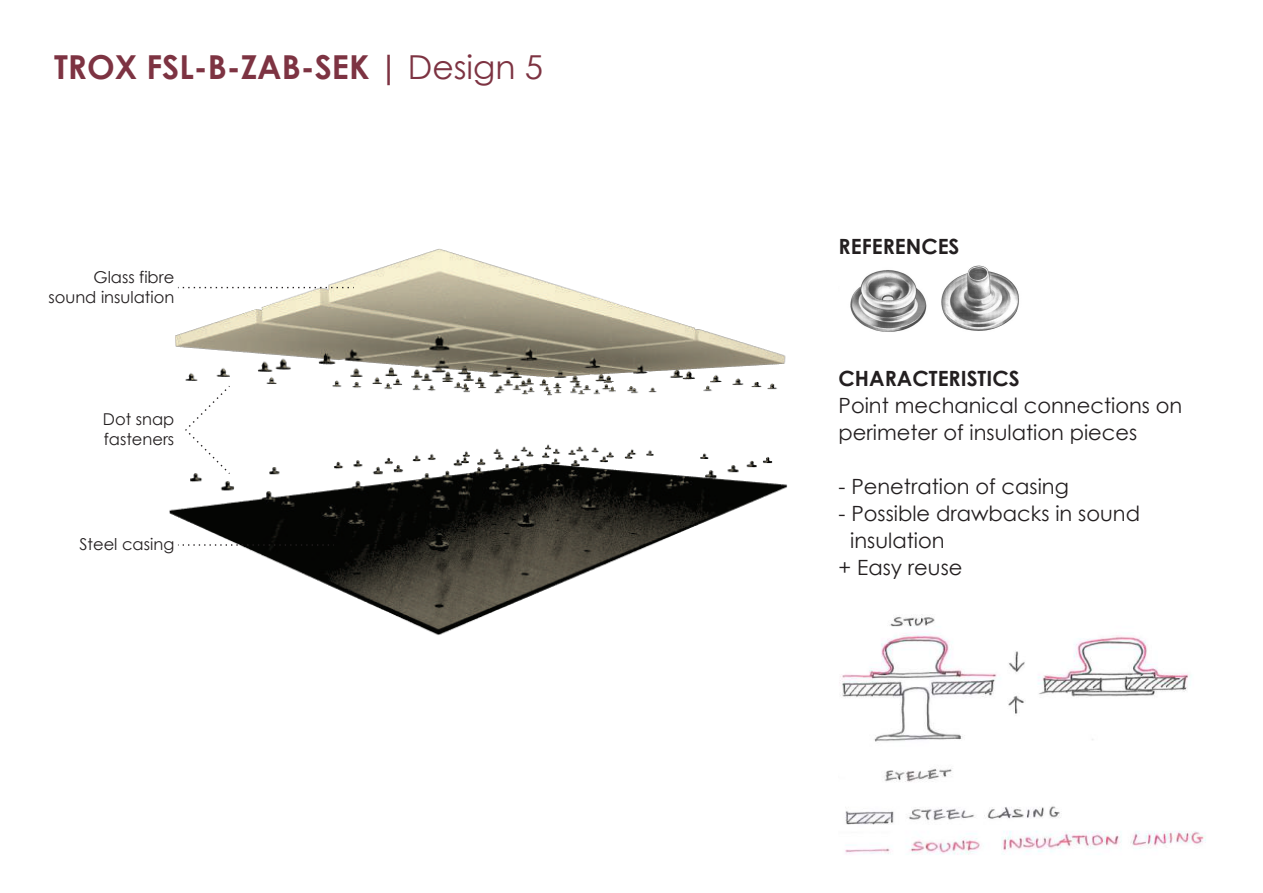
<style>
.page{position:relative;width:1263px;height:893px;background:#fff}
.page>*{position:absolute;margin:0;border:0;box-sizing:border-box;transform-origin:0 0}
.t1{font:700 33px "Century Gothic";color:#7d3342}
.t2{font:21px/27px "Century Gothic";color:#231f20}
.t3{font:700 21px "Century Gothic";color:#231f20}
.t4{font:16.35px/19.6px "Century Gothic";color:#231f20;text-align:right}
.s1{font-weight:400}
</style>
<div class="page">
<img style="left:941px;top:265px;width:78px;height:66px">
<img style="left:850px;top:270px;width:77px;height:62px">
<img style="left:839px;top:614px;width:367px;height:241px">
<img style="left:169px;top:248px;width:619px;height:387px">
<svg style="left:178px;top:287px;width:176px;height:1px"></svg>
<svg style="left:178px;top:544px;width:156px;height:2px"></svg>
<svg style="left:184px;top:384px;width:47px;height:91px"></svg>
<h1 class="t1" style="left:54px;top:42px;width:490px">TROX FSL-B-ZAB-SEK | <span class="s1">Design 5</span></h1>
<p class="t4" style="left:48px;top:267px;width:127px">Glass fibre sound insulation</p>
<p class="t4" style="left:103px;top:409px;width:73px;text-align:left">Dot snap fasteners</p>
<p class="t4" style="left:79px;top:534px;width:96px">Steel casing</p>
<p class="t3" style="left:838px;top:230px;width:122px">REFERENCES</p>
<p class="t3" style="left:838px;top:362px;width:183px">CHARACTERISTICS</p>
<p class="t2" style="left:838px;top:391px;width:345px">Point mechanical connections on perimeter of insulation pieces</p>
<p class="t2" style="left:838px;top:472px;width:232px">- Penetration of casing</p>
<p class="t2" style="left:838px;top:499px;width:303px">- Possible drawbacks in sound</p>
<p class="t2" style="left:850px;top:526px;width:96px">insulation</p>
<p class="t2" style="left:838px;top:553px;width:125px">+ Easy reuse</p>
</div>
